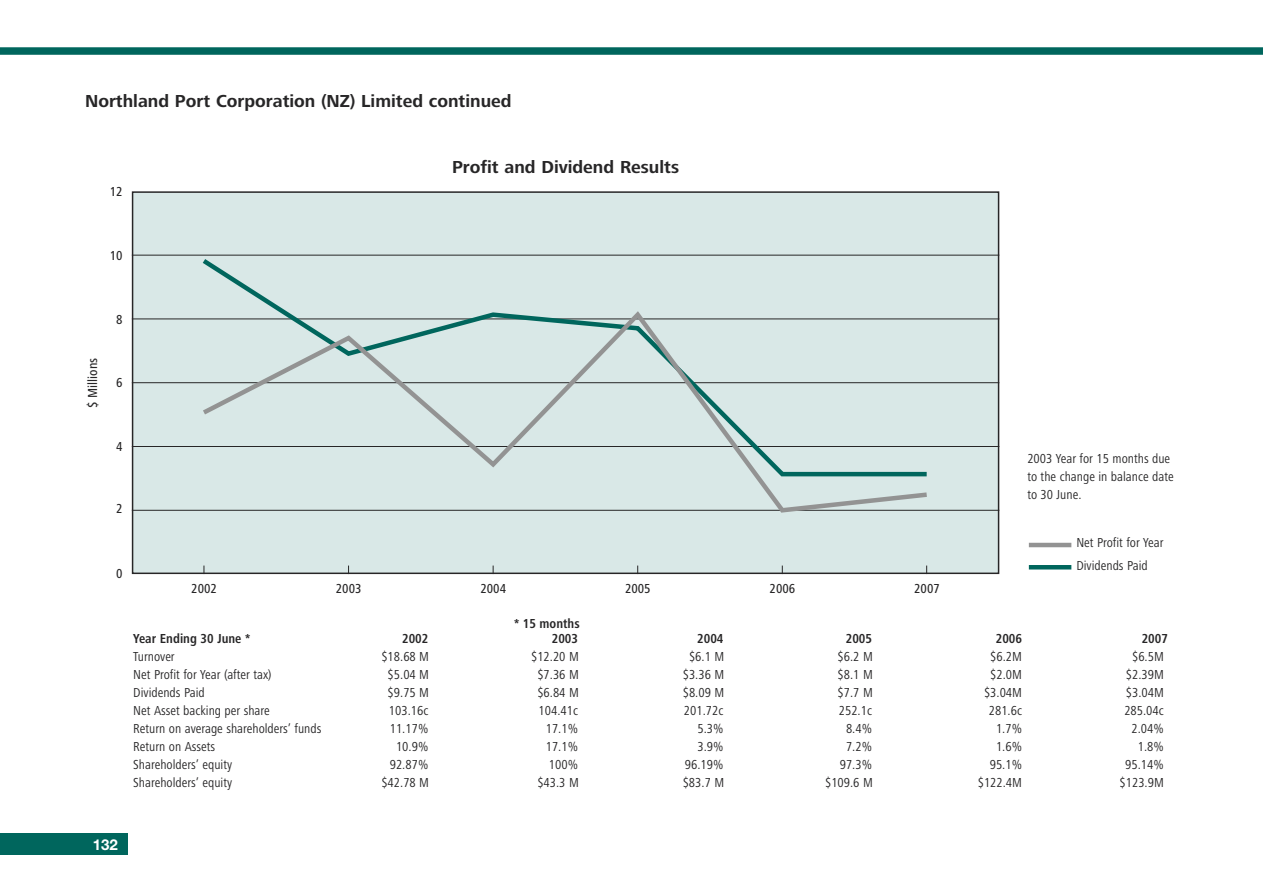
<style>
.page{position:relative;width:1263px;height:893px;background:#fff}
.page>*{position:absolute;margin:0;border:0;box-sizing:border-box;transform-origin:0 0}
.t1{font:700 18px "Frutiger Next LT Mao";color:#272627}
.t2{font:700 15px "Helvetica Neue";color:#fff}
.t3{font:condensed 13.5px/18px "Frutiger Next LT";color:#272627}
.t4{font:700 condensed 13.5px "Frutiger Next LT";color:#272627}
.t5{font:500 condensed 13.5px "Frutiger Next LT";color:#272627}
</style>
<div class="page">
<div style="left:133px;top:192px;width:865px;height:381px;background:#d9e8e7"></div>
<div style="left:132px;top:191px;width:867px;height:383px;border:2px solid #272627"></div>
<hr style="left:132px;top:510px;width:867px;height:1px;background:#272627">
<hr style="left:132px;top:446px;width:867px;height:1px;background:#272627">
<hr style="left:132px;top:382px;width:867px;height:1px;background:#272627">
<hr style="left:132px;top:319px;width:867px;height:1px;background:#272627">
<hr style="left:132px;top:255px;width:867px;height:1px;background:#272627">
<hr style="left:1029px;top:565px;width:42px;height:4px;background:#00665d">
<hr style="left:1029px;top:543px;width:42px;height:4px;background:#939393">
<div style="left:0;top:833px;width:128px;height:22px;background:#00665d"></div>
<div style="left:0;top:47px;width:1263px;height:8px;background:#00665d"></div>
<svg style="left:198px;top:255px;width:733px;height:53px"></svg>
<svg style="left:198px;top:308px;width:734px;height:205px"></svg>
<h1 class="t1" style="left:85px;top:95px;width:428px">Northland Port Corporation (NZ) Limited continued</h1>
<p class="t5" style="left:110px;top:187px;width:14px">12</p>
<h1 class="t1" style="left:452px;top:161px;width:228px">Profit and Dividend Results</h1>
<p class="t5" style="left:110px;top:251px;width:14px">10</p>
<p class="t5" style="left:88px;top:408px;width:51px;rotate:-90deg">$ Millions</p>
<p class="t5" style="left:116px;top:315px;width:8px">8</p>
<p class="t5" style="left:116px;top:378px;width:8px">6</p>
<p class="t5" style="left:116px;top:442px;width:8px">4</p>
<p class="t5" style="left:116px;top:504px;width:8px">2</p>
<p class="t5" style="left:116px;top:569px;width:8px">0</p>
<p class="t5" style="left:191px;top:584px;width:27px">2002</p>
<p class="t5" style="left:336px;top:584px;width:27px">2003</p>
<p class="t5" style="left:480px;top:584px;width:27px">2004</p>
<p class="t5" style="left:625px;top:584px;width:27px">2005</p>
<p class="t5" style="left:770px;top:584px;width:27px">2006</p>
<p class="t5" style="left:914px;top:584px;width:27px">2007</p>
<p class="t4" style="left:514px;top:619px;width:67px">* 15 months</p>
<p class="t3" style="left:1027px;top:450px;width:148px">2003 Year for 15 months due to the change in balance date to 30 June.</p>
<p class="t3" style="left:1076px;top:533px;width:89px;line-height:22.2px">Net Profit for Year<br>Dividends Paid</p>
<p class="t4" style="left:133px;top:634px;width:118px">Year Ending 30 June *</p>
<p class="t4" style="left:402px;top:634px;width:28px">2002</p>
<p class="t4" style="left:552px;top:634px;width:28px">2003</p>
<p class="t4" style="left:697px;top:634px;width:28px">2004</p>
<p class="t4" style="left:846px;top:634px;width:28px">2005</p>
<p class="t4" style="left:996px;top:634px;width:28px">2006</p>
<p class="t4" style="left:1142px;top:634px;width:28px">2007</p>
<p class="t3" style="left:133px;top:649px;width:43px">Turnover</p>
<p class="t3" style="left:381px;top:649px;width:49px">$18.68 M</p>
<p class="t3" style="left:531px;top:649px;width:49px">$12.20 M</p>
<p class="t3" style="left:689px;top:649px;width:37px">$6.1 M</p>
<p class="t3" style="left:838px;top:649px;width:37px">$6.2 M</p>
<p class="t3" style="left:990px;top:649px;width:33px">$6.2M</p>
<p class="t3" style="left:1132px;top:649px;width:33px">$6.5M</p>
<p class="t3" style="left:133px;top:667px;width:140px">Net Profit for Year (after tax)</p>
<p class="t3" style="left:388px;top:667px;width:43px">$5.04 M</p>
<p class="t3" style="left:537px;top:667px;width:43px">$7.36 M</p>
<p class="t3" style="left:683px;top:667px;width:43px">$3.36 M</p>
<p class="t3" style="left:838px;top:667px;width:37px">$8.1 M</p>
<p class="t3" style="left:990px;top:667px;width:33px">$2.0M</p>
<p class="t3" style="left:1126px;top:667px;width:40px">$2.39M</p>
<p class="t3" style="left:133px;top:685px;width:73px">Dividends Paid</p>
<p class="t3" style="left:388px;top:685px;width:43px">$9.75 M</p>
<p class="t3" style="left:537px;top:685px;width:43px">$6.84 M</p>
<p class="t3" style="left:683px;top:685px;width:43px">$8.09 M</p>
<p class="t3" style="left:838px;top:685px;width:37px">$7.7 M</p>
<p class="t3" style="left:984px;top:685px;width:40px">$3.04M</p>
<p class="t3" style="left:1126px;top:685px;width:40px">$3.04M</p>
<p class="t3" style="left:133px;top:703px;width:138px">Net Asset backing per share</p>
<p class="t3" style="left:389px;top:703px;width:41px">103.16c</p>
<p class="t3" style="left:538px;top:703px;width:41px">104.41c</p>
<p class="t3" style="left:684px;top:703px;width:41px">201.72c</p>
<p class="t3" style="left:839px;top:703px;width:35px">252.1c</p>
<p class="t3" style="left:989px;top:703px;width:35px">281.6c</p>
<p class="t3" style="left:1124px;top:703px;width:41px">285.04c</p>
<p class="t3" style="left:133px;top:721px;width:190px">Return on average shareholders’ funds</p>
<p class="t3" style="left:390px;top:721px;width:40px">11.17%</p>
<p class="t3" style="left:546px;top:721px;width:34px">17.1%</p>
<p class="t3" style="left:697px;top:721px;width:28px">5.3%</p>
<p class="t3" style="left:846px;top:721px;width:28px">8.4%</p>
<p class="t3" style="left:996px;top:721px;width:28px">1.7%</p>
<p class="t3" style="left:1131px;top:721px;width:34px">2.04%</p>
<p class="t3" style="left:133px;top:739px;width:83px">Return on Assets</p>
<p class="t3" style="left:396px;top:739px;width:34px">10.9%</p>
<p class="t3" style="left:546px;top:739px;width:34px">17.1%</p>
<p class="t3" style="left:697px;top:739px;width:28px">3.9%</p>
<p class="t3" style="left:846px;top:739px;width:28px">7.2%</p>
<p class="t3" style="left:996px;top:739px;width:28px">1.6%</p>
<p class="t3" style="left:1138px;top:739px;width:28px">1.8%</p>
<p class="t3" style="left:133px;top:757px;width:100px">Shareholders’ equity</p>
<p class="t3" style="left:390px;top:757px;width:40px">92.87%</p>
<p class="t3" style="left:549px;top:757px;width:31px">100%</p>
<p class="t3" style="left:685px;top:757px;width:40px">96.19%</p>
<p class="t3" style="left:840px;top:757px;width:34px">97.3%</p>
<p class="t3" style="left:990px;top:757px;width:34px">95.1%</p>
<p class="t3" style="left:1125px;top:757px;width:40px">95.14%</p>
<p class="t3" style="left:133px;top:775px;width:100px">Shareholders’ equity</p>
<p class="t3" style="left:381px;top:775px;width:49px">$42.78 M</p>
<p class="t3" style="left:537px;top:775px;width:43px">$43.3 M</p>
<p class="t3" style="left:683px;top:775px;width:43px">$83.7 M</p>
<p class="t3" style="left:825px;top:775px;width:49px">$109.6 M</p>
<p class="t3" style="left:978px;top:775px;width:46px">$122.4M</p>
<p class="t3" style="left:1119px;top:775px;width:46px">$123.9M</p>
<p class="t2" style="left:93px;top:835px;width:27px">132</p>
</div>
